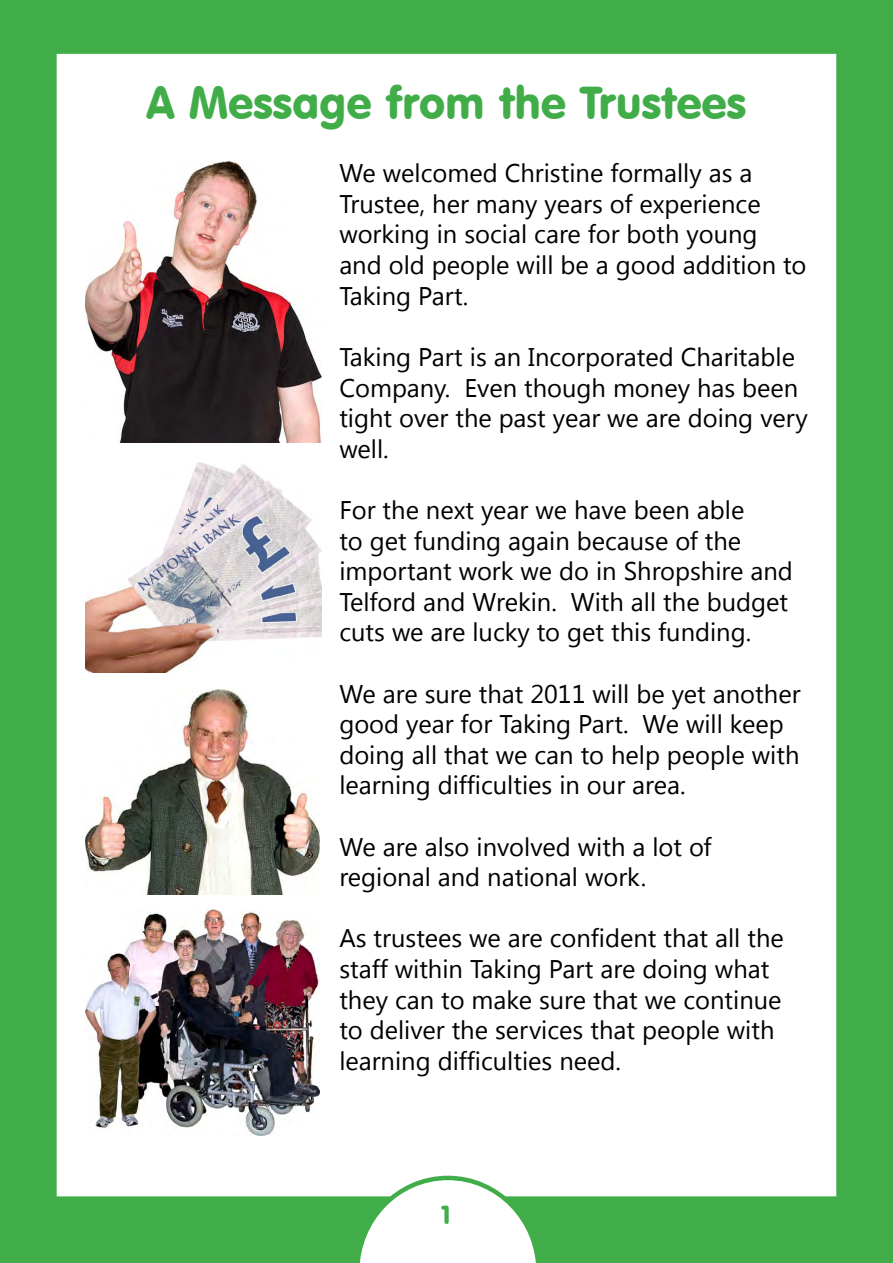
<style>
.page{position:relative;width:893px;height:1263px;background:#41ad49}
.page>*{position:absolute;margin:0;border:0;box-sizing:border-box;transform-origin:0 0}
.t1{font:45px "VAG Rounded BT";color:#41ad49}
.t2{font:25.5px/30.6px "Segoe UI";color:#000}
.t3{font:25.5px "VAG Rounded BT";color:#41ad49}
</style>
<div class="page">
<div style="left:57px;top:54px;width:779px;height:1142px;background:#fff"></div>
<svg style="left:355px;top:1176px;width:186px;height:87px"></svg>
<img style="left:85px;top:162px;width:237px;height:280px">
<img style="left:85px;top:463px;width:236px;height:210px">
<img style="left:85px;top:689px;width:234px;height:206px">
<img style="left:85px;top:909px;width:234px;height:226px">
<h1 class="t1" style="left:147px;top:75px;width:601px">A Message from the Trustees</h1>
<p class="t2" style="left:339px;top:157px;width:469px">We welcomed Christine formally as a<br>Trustee, her many years of experience working in social care for both young<br>and old people will be a good addition to<br>Taking Part.</p>
<p class="t2" style="left:339px;top:340px;width:470px">Taking Part is an Incorporated Charitable<br>Company. Even though money has been tight over the past year we are doing very well.</p>
<p class="t2" style="left:339px;top:493px;width:455px">For the next year we have been able<br>to get funding again because of the important work we do in Shropshire and Telford and Wrekin. With all the budget cuts we are lucky to get this funding.</p>
<p class="t2" style="left:339px;top:677px;width:463px">We are sure that 2011 will be yet another good year for Taking Part. We will keep doing all that we can to help people with learning difficulties in our area.</p>
<p class="t2" style="left:339px;top:830px;width:374px">We are also involved with a lot of regional and national work.</p>
<p class="t2" style="left:339px;top:922px;width:446px">As trustees we are confident that all the staff within Taking Part are doing what they can to make sure that we continue to deliver the services that people with learning difficulties need.</p>
<p class="t3" style="left:442px;top:1198px;width:11px">1</p>
</div>
